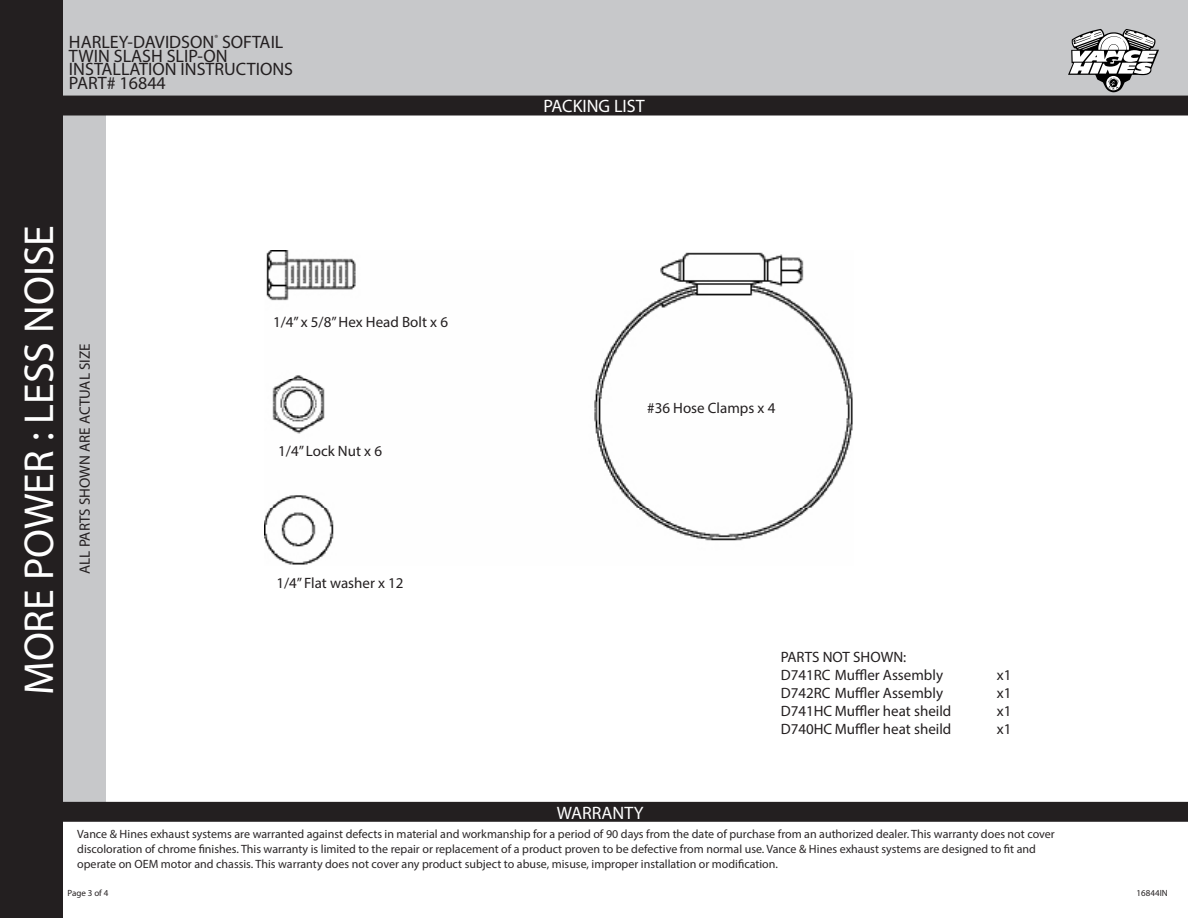
<style>
.page{position:relative;width:1188px;height:918px;background:#fff}
.page>*{position:absolute;margin:0;border:0;box-sizing:border-box;transform-origin:0 0}
.t1{font:42px "Myriad Pro";color:#fff}
.t2{font:18px "Myriad Pro";color:#231f20}
.t3{font:18px "Myriad Pro";color:#fff}
.t4{font:15px "Myriad Pro";color:#231f20}
.t5{font:12px/15px "Myriad Pro";color:#292526}
.t6{font:9px "Myriad Pro";color:#231f20}
</style>
<div class="page">
<img style="left:264px;top:250px;width:589px;height:315px">
<div style="left:56px;top:0;width:1132px;height:104px;background:#c7c8ca"></div>
<div style="left:58px;top:106px;width:48px;height:702px;background:#c7c8ca"></div>
<div style="left:1px;top:1px;width:61px;height:916px;background:#231f20"></div>
<div style="left:0;top:0;width:63px;height:918px;border:2px solid #231f20"></div>
<svg style="left:60px;top:29px;width:1128px;height:87px"></svg>
<div style="left:56px;top:803px;width:1131px;height:18px;background:#231f20"></div>
<div style="left:56px;top:802px;width:1132px;height:20px;border:2px solid #231f20"></div>
<p class="t2" style="left:69px;top:31px;width:216px">HARLEY-DAVIDSON<sup>®</sup> SOFTAIL</p>
<p class="t2" style="left:69px;top:44px;width:160px">TWIN SLASH SLIP-ON</p>
<p class="t2" style="left:69px;top:58px;width:226px">INSTALLATION INSTRUCTIONS</p>
<p class="t2" style="left:69px;top:71px;width:98px">PART# 16844</p>
<p class="t3" style="left:543px;top:95px;width:103px">PACKING LIST</p>
<p class="t1" style="left:13px;top:695px;width:472px;rotate:-90deg">MORE POWER : LESS NOISE</p>
<p class="t4" style="left:76px;top:574px;width:232px;rotate:-90deg">ALL PARTS SHOWN ARE ACTUAL SIZE</p>
<p class="t4" style="left:273px;top:313px;width:177px">1/4” x 5/8” Hex Head Bolt x 6</p>
<p class="t4" style="left:278px;top:442px;width:105px">1/4” Lock Nut x 6</p>
<p class="t4" style="left:276px;top:574px;width:129px">1/4” Flat washer x 12</p>
<p class="t4" style="left:647px;top:399px;width:130px">#36 Hose Clamps x 4</p>
<p class="t4" style="left:781px;top:648px;width:127px">PARTS NOT SHOWN:</p>
<p class="t4" style="left:781px;top:666px;width:164px">D741RC Muffler Assembly</p>
<p class="t4" style="left:997px;top:666px;width:16px">x1</p>
<p class="t4" style="left:781px;top:684px;width:164px">D742RC Muffler Assembly</p>
<p class="t4" style="left:997px;top:684px;width:16px">x1</p>
<p class="t4" style="left:781px;top:702px;width:172px">D741HC Muffler heat sheild</p>
<p class="t4" style="left:997px;top:702px;width:16px">x1</p>
<p class="t4" style="left:781px;top:720px;width:172px">D740HC Muffler heat sheild</p>
<p class="t4" style="left:997px;top:720px;width:16px">x1</p>
<p class="t3" style="left:557px;top:802px;width:88px">WARRANTY</p>
<p class="t5" style="left:77px;top:827px;width:979px">Vance &amp; Hines exhaust systems are warranted against defects in material and workmanship for a period of 90 days from the date of purchase from an authorized dealer. This warranty does not cover discoloration of chrome finishes. This warranty is limited to the repair or replacement of a product proven to be defective from normal use. Vance &amp; Hines exhaust systems are designed to fit and operate on OEM motor and chassis. This warranty does not cover any product subject to abuse, misuse, improper installation or modification.</p>
<p class="t6" style="left:68px;top:888px;width:42px">Page 3 of 4</p>
<p class="t6" style="left:1137px;top:888px;width:33px">16844IN</p>
</div>
